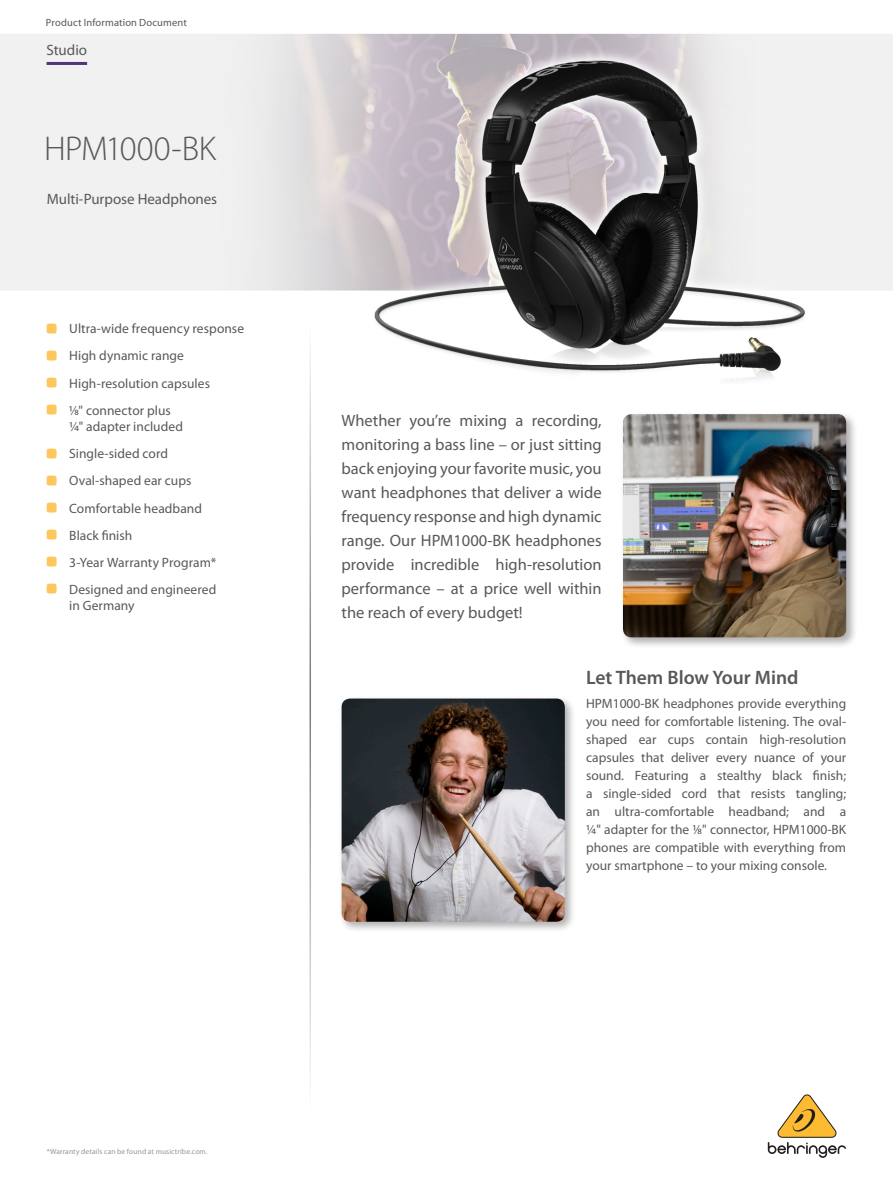
<style>
.page{position:relative;width:893px;height:1188px;background:#fff}
.page>*{position:absolute;margin:0;border:0;box-sizing:border-box;transform-origin:0 0}
._03_Description_Name{font:300 34.5px "Myriad Pro";letter-spacing:-.015em;color:#57585a}
.Subhead{font:600 19.5px "Myriad Pro";color:#57585a}
._08_Standard_First_T{font:16.5px/24px "Myriad Pro";color:#57585a;text-align:justify}
._04_Product_Subhead{font:15px "Myriad Pro";letter-spacing:-.005em;color:#57585a}
._01_Item_Group{font:15px "Myriad Pro";color:#57585a}
._08_Standard_Text{font:13.5px/18px "Myriad Pro";color:#57585a;text-align:justify}
._05_Product_Features{font:13.5px/16.5px "Myriad Pro";letter-spacing:.005em;color:#57585a}
.t1{font:10.5px "Myriad Pro";letter-spacing:.015em;color:#57585a}
._07_Disclaimer{font:7.5px "Myriad Pro";letter-spacing:.015em;color:#939598}
.s1{font-family:"SQF Cust Glyph Set 1 V1";font-size:20.25px;color:#fec75e}
</style>
<div class="page">
<img style="left:0;top:33px;width:893px;height:1118px">
<hr style="left:309px;top:324px;width:2px;height:797px;background:#231f20">
<hr style="left:47px;top:62px;width:40px;height:3px;background:#533676">
<svg style="left:768px;top:1094px;width:78px;height:64px"></svg>
<div style="left:620px;top:411px;width:237px;height:238px;background:#231f20;opacity:.35"></div>
<img style="left:623px;top:414px;width:223px;height:223px">
<div style="left:338px;top:695px;width:238px;height:238px;background:#231f20;opacity:.35"></div>
<img style="left:342px;top:699px;width:223px;height:223px">
<p class="t1" style="left:46px;top:16px;width:142px">Product Information Document</p>
<p class="_01_Item_Group" style="left:47px;top:40px;width:42px">Studio</p>
<p class="_03_Description_Name" style="left:44px;top:130px;width:173px">HPM1000-BK</p>
<p class="_04_Product_Subhead" style="left:47px;top:190px;width:172px">Multi-Purpose Headphones</p>
<p class="_05_Product_Features" style="left:47px;top:320px;width:199px"><span class="s1">#</span> Ultra-wide frequency response</p>
<p class="_05_Product_Features" style="left:47px;top:347px;width:139px"><span class="s1">#</span> High dynamic range</p>
<p class="_05_Product_Features" style="left:47px;top:375px;width:165px"><span class="s1">#</span> High-resolution capsules</p>
<p class="_05_Product_Features" style="left:69px;top:402px;width:115px;text-indent:-22px"><span class="s1">#</span> 1/8" connector plus<br>1/4" adapter included</p>
<p class="_05_Product_Features" style="left:47px;top:445px;width:123px"><span class="s1">#</span> Single-sided cord</p>
<p class="_05_Product_Features" style="left:47px;top:472px;width:146px"><span class="s1">#</span> Oval-shaped ear cups</p>
<p class="_05_Product_Features" style="left:47px;top:500px;width:157px"><span class="s1">#</span> Comfortable headband</p>
<p class="_05_Product_Features" style="left:47px;top:527px;width:87px"><span class="s1">#</span> Black finish</p>
<p class="_05_Product_Features" style="left:47px;top:554px;width:171px"><span class="s1">#</span> 3-Year Warranty Program*</p>
<p class="_05_Product_Features" style="left:69px;top:581px;width:149px;text-indent:-22px"><span class="s1">#</span> Designed and engineered in Germany</p>
<p class="_08_Standard_First_T" style="left:342px;top:408px;width:262px">Whether you’re mixing a recording, monitoring a bass line – or just sitting back enjoying your favorite music, you want headphones that deliver a wide frequency response and high dynamic range. Our HPM1000-BK headphones provide incredible high-resolution performance – at a price well within the reach of every budget!</p>
<p class="Subhead" style="left:586px;top:665px;width:214px">Let Them Blow Your Mind</p>
<p class="_08_Standard_Text" style="left:586px;top:694px;width:262px">HPM1000-BK headphones provide everything you need for comfortable listening. The oval&shy;shaped ear cups contain high-resolution capsules that deliver every nuance of your sound. Featuring a stealthy black finish; a single-sided cord that resists tangling; an ultra-comfortable headband; and a 1/4" adapter for the 1/8" connector, HPM1000-BK phones are compatible with everything from your smartphone – to your mixing console.</p>
<p class="_07_Disclaimer" style="left:47px;top:1147px;width:162px">*Warranty details can be found at musictribe.com.</p>
</div>
